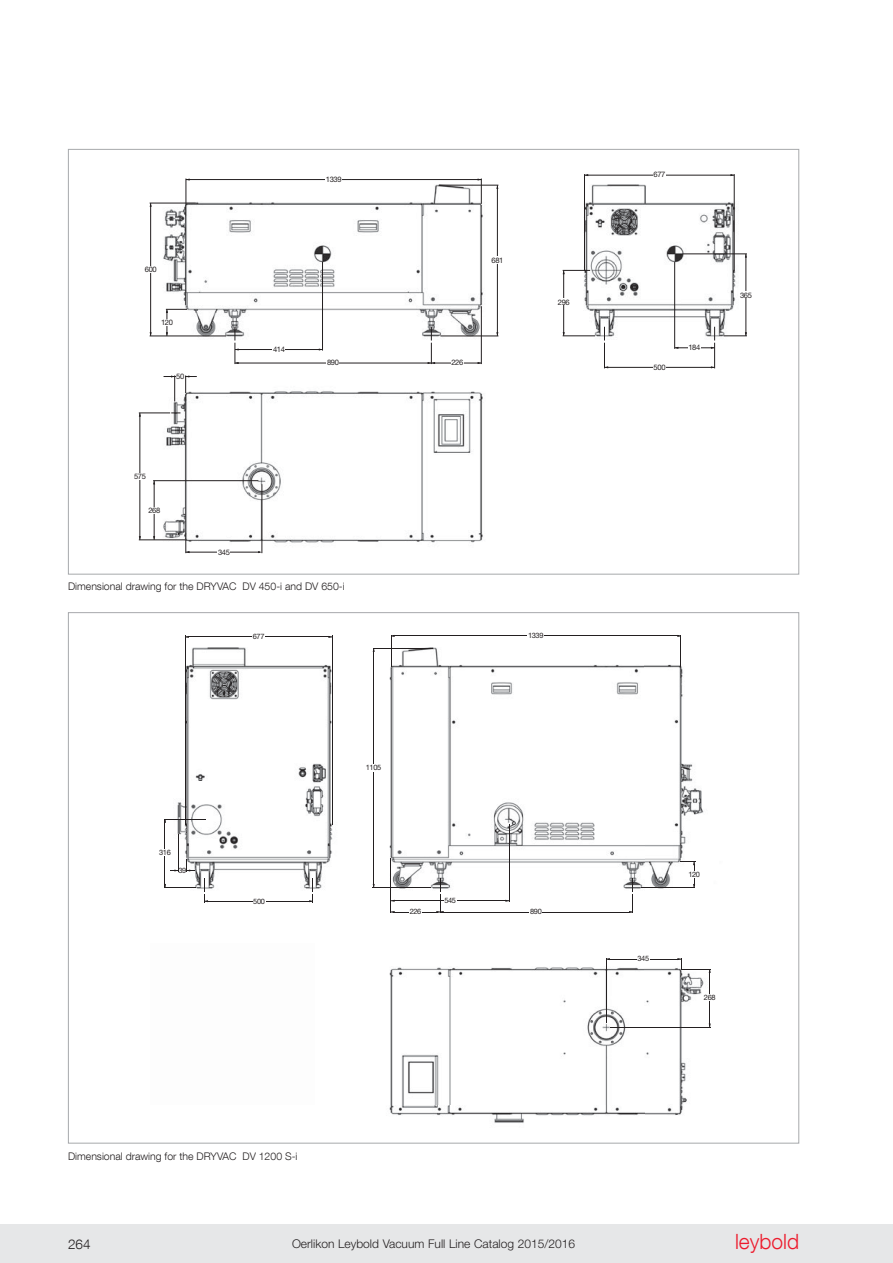
<style>
.page{position:relative;width:893px;height:1263px;background:#fff}
.page>*{position:absolute;margin:0;border:0;box-sizing:border-box;transform-origin:0 0}
.t1{font:300 21px "Helvetica Neue LT Com";color:#ed1b2d}
.t2{font:300 13.5px "Helvetica Neue LT Com";color:#231f20}
.t3{font:300 12px "Helvetica Neue LT Std";color:#231f20}
.t4{font:300 10.5px "Helvetica Neue LT Com";color:#231f20}
.t5{font:7.5px "Helvetica Neue LT Std";letter-spacing:-.05em;color:#231f20}
</style>
<div class="page">
<img style="left:138px;top:174px;width:609px;height:380px">
<hr style="left:150px;top:203px;width:46px;height:1px;background:#231f20">
<hr style="left:150px;top:336px;width:76px;height:1px;background:#231f20">
<hr style="left:440px;top:336px;width:58px;height:1px;background:#231f20">
<hr style="left:497px;top:188px;width:1px;height:146px;background:#231f20">
<hr style="left:584px;top:174px;width:1px;height:97px;background:#231f20">
<hr style="left:587px;top:175px;width:145px;height:1px;background:#231f20">
<hr style="left:563px;top:273px;width:1px;height:61px;background:#231f20">
<hr style="left:682px;top:254px;width:65px;height:1px;background:#231f20">
<hr style="left:676px;top:348px;width:36px;height:1px;background:#231f20">
<hr style="left:607px;top:367px;width:105px;height:1px;background:#231f20">
<hr style="left:674px;top:262px;width:1px;height:87px;background:#231f20">
<hr style="left:746px;top:257px;width:1px;height:77px;background:#231f20">
<hr style="left:563px;top:336px;width:32px;height:1px;background:#231f20">
<hr style="left:734px;top:174px;width:1px;height:97px;background:#231f20">
<hr style="left:439px;top:185px;width:59px;height:1px;background:#231f20">
<hr style="left:322px;top:262px;width:1px;height:89px;background:#231f20">
<hr style="left:237px;top:349px;width:83px;height:1px;background:#231f20">
<hr style="left:237px;top:363px;width:192px;height:1px;background:#231f20">
<hr style="left:154px;top:483px;width:1px;height:55px;background:#231f20">
<hr style="left:140px;top:416px;width:1px;height:122px;background:#231f20">
<hr style="left:481px;top:306px;width:1px;height:58px;background:#231f20">
<hr style="left:434px;top:363px;width:45px;height:1px;background:#231f20">
<hr style="left:150px;top:205px;width:1px;height:129px;background:#231f20">
<hr style="left:186px;top:179px;width:295px;height:1px;background:#231f20">
<svg style="left:186px;top:180px;width:4px;height:24px"></svg>
<svg style="left:235px;top:327px;width:4px;height:37px"></svg>
<svg style="left:184px;top:375px;width:13px;height:18px"></svg>
<hr style="left:139px;top:413px;width:31px;height:1px;background:#231f20">
<hr style="left:139px;top:540px;width:47px;height:1px;background:#231f20">
<hr style="left:153px;top:480px;width:105px;height:1px;background:#231f20">
<hr style="left:188px;top:552px;width:72px;height:1px;background:#231f20">
<hr style="left:262px;top:484px;width:1px;height:69px;background:#231f20">
<svg style="left:164px;top:375px;width:12px;height:26px"></svg>
<svg style="left:186px;top:540px;width:3px;height:13px"></svg>
<svg style="left:428px;top:327px;width:7px;height:37px"></svg>
<svg style="left:166px;top:309px;width:21px;height:27px"></svg>
<svg style="left:478px;top:179px;width:4px;height:25px"></svg>
<svg style="left:563px;top:270px;width:27px;height:4px"></svg>
<svg style="left:604px;top:327px;width:4px;height:41px"></svg>
<svg style="left:723px;top:332px;width:24px;height:5px"></svg>
<svg style="left:711px;top:327px;width:4px;height:41px"></svg>
<div style="left:325px;top:176px;width:17px;height:7px;background:#fff"></div>
<div style="left:144px;top:266px;width:13px;height:7px;background:#fff"></div>
<div style="left:160px;top:319px;width:13px;height:7px;background:#fff"></div>
<div style="left:272px;top:346px;width:13px;height:7px;background:#fff"></div>
<div style="left:148px;top:507px;width:12px;height:7px;background:#fff"></div>
<div style="left:217px;top:548px;width:13px;height:7px;background:#fff"></div>
<div style="left:133px;top:473px;width:13px;height:7px;background:#fff"></div>
<div style="left:176px;top:373px;width:9px;height:7px;background:#fff"></div>
<div style="left:326px;top:360px;width:13px;height:6px;background:#fff"></div>
<div style="left:491px;top:257px;width:13px;height:7px;background:#fff"></div>
<div style="left:451px;top:360px;width:13px;height:6px;background:#fff"></div>
<div style="left:557px;top:299px;width:13px;height:6px;background:#fff"></div>
<div style="left:653px;top:364px;width:13px;height:7px;background:#fff"></div>
<div style="left:740px;top:292px;width:12px;height:6px;background:#fff"></div>
<div style="left:688px;top:344px;width:12px;height:7px;background:#fff"></div>
<div style="left:653px;top:171px;width:13px;height:7px;background:#fff"></div>
<img style="left:164px;top:635px;width:547px;height:488px">
<hr style="left:185px;top:636px;width:1px;height:189px;background:#231f20">
<hr style="left:332px;top:636px;width:1px;height:189px;background:#231f20">
<hr style="left:373px;top:650px;width:1px;height:235px;background:#231f20">
<hr style="left:391px;top:635px;width:1px;height:32px;background:#231f20">
<hr style="left:373px;top:648px;width:59px;height:1px;background:#231f20">
<hr style="left:373px;top:887px;width:58px;height:1px;background:#231f20">
<hr style="left:641px;top:887px;width:54px;height:1px;background:#231f20">
<hr style="left:393px;top:636px;width:286px;height:1px;background:#231f20">
<hr style="left:681px;top:635px;width:1px;height:32px;background:#231f20">
<hr style="left:188px;top:637px;width:142px;height:1px;background:#231f20">
<hr style="left:164px;top:819px;width:42px;height:1px;background:#231f20">
<hr style="left:164px;top:887px;width:32px;height:1px;background:#231f20">
<hr style="left:207px;top:901px;width:104px;height:1px;background:#231f20">
<hr style="left:178px;top:834px;width:1px;height:38px;background:#231f20">
<hr style="left:165px;top:819px;width:1px;height:69px;background:#231f20">
<div style="left:252px;top:634px;width:13px;height:6px;background:#fff"></div>
<div style="left:528px;top:633px;width:16px;height:6px;background:#fff"></div>
<div style="left:366px;top:764px;width:16px;height:7px;background:#fff"></div>
<div style="left:159px;top:850px;width:12px;height:6px;background:#fff"></div>
<div style="left:253px;top:898px;width:12px;height:7px;background:#fff"></div>
<svg style="left:170px;top:870px;width:8px;height:2px"></svg>
<svg style="left:186px;top:859px;width:8px;height:13px"></svg>
<svg style="left:204px;top:879px;width:4px;height:23px"></svg>
<svg style="left:309px;top:879px;width:5px;height:23px"></svg>
<hr style="left:509px;top:824px;width:1px;height:78px;background:#231f20">
<svg style="left:677px;top:958px;width:5px;height:11px"></svg>
<hr style="left:709px;top:971px;width:1px;height:54px;background:#231f20">
<hr style="left:681px;top:969px;width:30px;height:1px;background:#231f20">
<hr style="left:606px;top:958px;width:1px;height:65px;background:#231f20">
<hr style="left:610px;top:1027px;width:101px;height:1px;background:#231f20">
<hr style="left:608px;top:959px;width:71px;height:1px;background:#231f20">
<hr style="left:391px;top:858px;width:1px;height:55px;background:#231f20">
<svg style="left:436px;top:879px;width:8px;height:34px"></svg>
<hr style="left:393px;top:901px;width:113px;height:1px;background:#231f20">
<svg style="left:680px;top:861px;width:15px;height:26px"></svg>
<svg style="left:629px;top:879px;width:4px;height:34px"></svg>
<div style="left:444px;top:897px;width:12px;height:7px;background:#fff"></div>
<hr style="left:393px;top:912px;width:45px;height:1px;background:#231f20">
<hr style="left:442px;top:912px;width:188px;height:1px;background:#231f20">
<div style="left:409px;top:909px;width:13px;height:6px;background:#fff"></div>
<div style="left:529px;top:909px;width:13px;height:6px;background:#fff"></div>
<div style="left:637px;top:956px;width:12px;height:6px;background:#fff"></div>
<div style="left:703px;top:994px;width:13px;height:7px;background:#fff"></div>
<div style="left:688px;top:871px;width:12px;height:7px;background:#fff"></div>
<div style="left:0;top:1224px;width:893px;height:39px;background:#e6e7e8"></div>
<p class="t5" style="left:145px;top:265px;width:13px">600</p>
<p class="t5" style="left:161px;top:318px;width:13px">120</p>
<p class="t5" style="left:176px;top:372px;width:10px">50</p>
<p class="t5" style="left:326px;top:175px;width:17px">1339</p>
<p class="t5" style="left:273px;top:345px;width:13px">414</p>
<p class="t5" style="left:327px;top:358px;width:13px">890</p>
<p class="t5" style="left:491px;top:256px;width:13px">681</p>
<p class="t5" style="left:451px;top:358px;width:13px">226</p>
<p class="t5" style="left:558px;top:298px;width:13px">296</p>
<p class="t5" style="left:134px;top:472px;width:13px">575</p>
<p class="t5" style="left:148px;top:506px;width:13px">268</p>
<p class="t5" style="left:218px;top:548px;width:13px">345</p>
<p class="t4" style="left:68px;top:583px;width:278px">Dimensional drawing for the DRYVAC DV 450-i and DV 650-i</p>
<p class="t5" style="left:253px;top:632px;width:13px">677</p>
<p class="t5" style="left:528px;top:631px;width:17px">1339</p>
<p class="t5" style="left:159px;top:849px;width:13px">316</p>
<p class="t5" style="left:179px;top:866px;width:9px">39</p>
<p class="t5" style="left:253px;top:897px;width:13px">500</p>
<p class="t5" style="left:366px;top:763px;width:17px">1105</p>
<p class="t5" style="left:444px;top:896px;width:13px">545</p>
<p class="t5" style="left:410px;top:907px;width:13px">226</p>
<p class="t5" style="left:530px;top:907px;width:13px">890</p>
<p class="t4" style="left:68px;top:1152px;width:231px">Dimensional drawing for the DRYVAC DV 1200 S-i</p>
<p class="t5" style="left:653px;top:171px;width:13px">677</p>
<p class="t5" style="left:654px;top:363px;width:13px">500</p>
<p class="t5" style="left:688px;top:343px;width:13px">184</p>
<p class="t5" style="left:740px;top:291px;width:13px">365</p>
<p class="t5" style="left:637px;top:954px;width:13px">345</p>
<p class="t5" style="left:688px;top:870px;width:13px">120</p>
<p class="t5" style="left:704px;top:993px;width:13px">268</p>
<p class="t2" style="left:68px;top:1239px;width:24px">264</p>
<p class="t3" style="left:292px;top:1239px;width:285px">Oerlikon Leybold Vacuum Full Line Catalog 2015/2016</p>
<h1 class="t1" style="left:735px;top:1234px;width:66px">leybold</h1>
</div>
